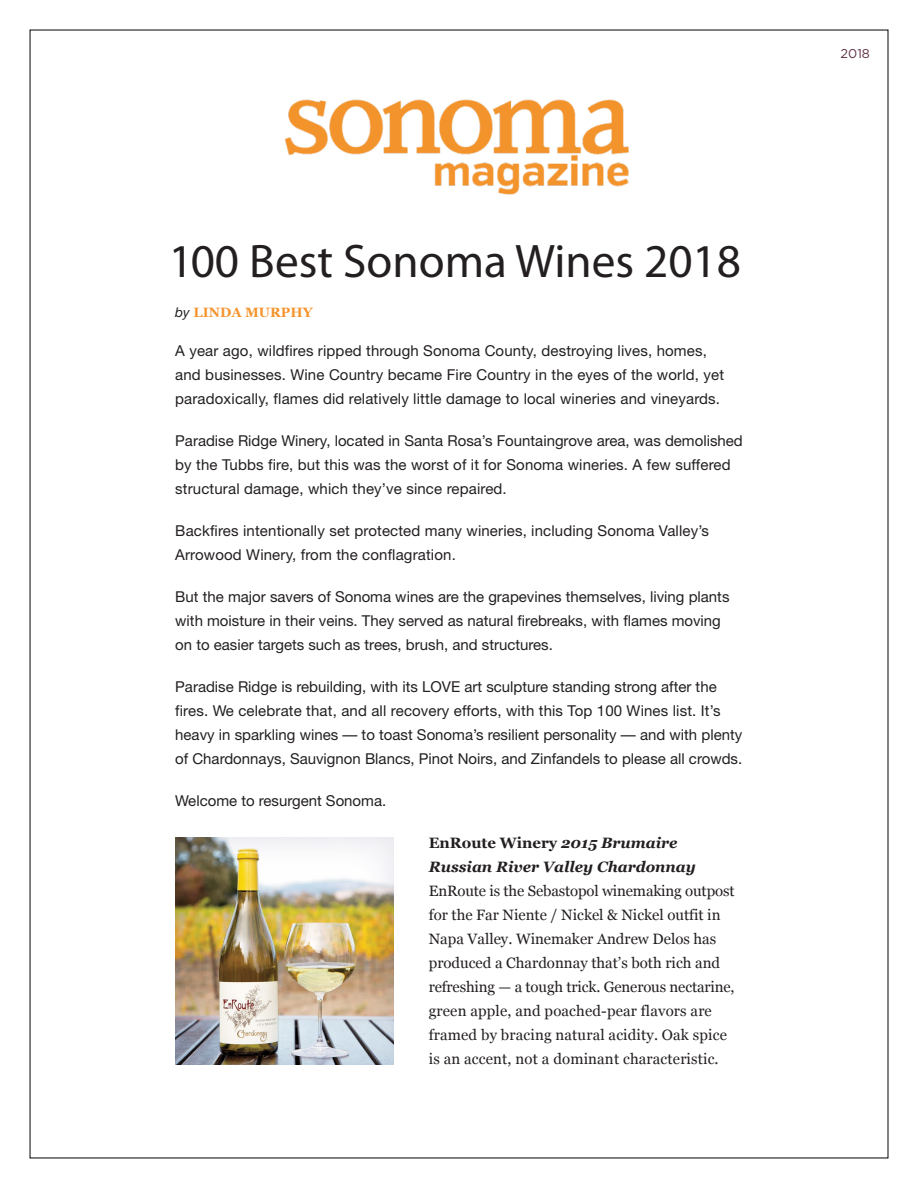
<style>
.page{position:relative;width:918px;height:1188px;background:#fff}
.page>*{position:absolute;margin:0;border:0;box-sizing:border-box;transform-origin:0 0}
.t1{font:47.25px "Myriad Pro";color:#231f20}
.t2{font:15px/24px "Helvetica Neue";color:#231f20}
.t3{font:15px/24px "Georgia";color:#231f20}
.t4{font:italic 700 15px/24px "Georgia";color:#231f20}
.t5{font:700 13.5px "Georgia";color:#f5932c}
.t6{font:12.75px "Gotham";color:#613045}
.s1{font-family:"Helvetica Neue";font-weight:400;font-style:italic;color:#231f20}
.s2{font-style:normal}
</style>
<div class="page">
<img style="left:284px;top:99px;width:345px;height:96px">
<img style="left:175px;top:837px;width:219px;height:228px">
<h1 class="t1" style="left:169px;top:232px;width:574px">100 Best Sonoma Wines 2018</h1>
<p class="t5" style="left:175px;top:302px;width:139px"><span class="s1">by</span> LINDA MURPHY</p>
<p class="t2" style="left:175px;top:338px;width:550px">A year ago, wildfires ripped through Sonoma County, destroying lives, homes, and businesses. Wine Country became Fire Country in the eyes of the world, yet paradoxically, flames did relatively little damage to local wineries and vineyards.</p>
<p class="t2" style="left:175px;top:428px;width:569px">Paradise Ridge Winery, located in Santa Rosa’s Fountaingrove area, was demolished by the Tubbs fire, but this was the worst of it for Sonoma wineries. A few suffered structural damage, which they’ve since repaired.</p>
<p class="t2" style="left:175px;top:518px;width:535px">Backfires intentionally set protected many wineries, including Sonoma Valley’s<br>Arrowood Winery, from the conflagration.</p>
<p class="t2" style="left:175px;top:584px;width:556px">But the major savers of Sonoma wines are the grapevines themselves, living plants with moisture in their veins. They served as natural firebreaks, with flames moving on to easier targets such as trees, brush, and structures.</p>
<p class="t2" style="left:175px;top:674px;width:569px">Paradise Ridge is rebuilding, with its LOVE art sculpture standing strong after the fires. We celebrate that, and all recovery efforts, with this Top 100 Wines list. It’s heavy in sparkling wines — to toast Sonoma’s resilient personality — and with plenty of Chardonnays, Sauvignon Blancs, Pinot Noirs, and Zinfandels to please all crowds.</p>
<p class="t2" style="left:175px;top:789px;width:213px">Welcome to resurgent Sonoma.</p>
<p class="t4" style="left:429px;top:830px;width:269px"><span class="s2">EnRoute Winery</span> 2015 Brumaire<br>Russian River Valley Chardonnay</p>
<p class="t3" style="left:429px;top:878px;width:307px">EnRoute is the Sebastopol winemaking outpost for the Far Niente / Nickel &amp; Nickel outfit in Napa Valley. Winemaker Andrew Delos has produced a Chardonnay that’s both rich and refreshing — a tough trick. Generous nectarine, green apple, and poached-pear flavors are framed by bracing natural acidity. Oak spice is an accent, not a dominant characteristic.</p>
<p class="t6" style="left:841px;top:45px;width:31px">2018</p>
</div>
